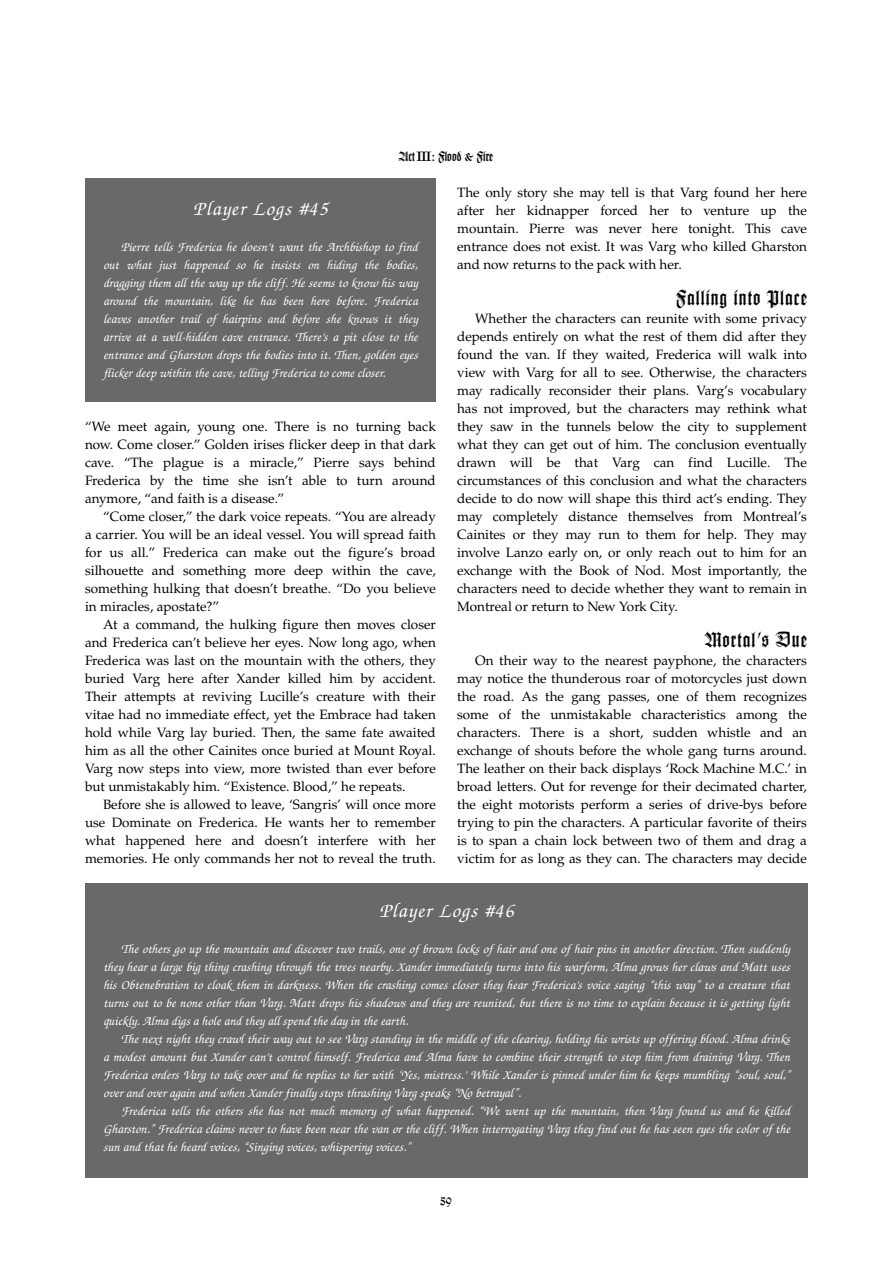
<style>
.page{position:relative;width:893px;height:1263px;background:#fff}
.page>*{position:absolute;margin:0;border:0;box-sizing:border-box;transform-origin:0 0}
.t1{font:21px "Wilhelm Klingspor";letter-spacing:.05em;color:#000}
.t2{font:italic 500 21px "URW Chancery L";letter-spacing:.05em;color:#fff}
.t3{font:13.5px/18px "URW Palladio L Roma";color:#000;text-align:justify}
.t4{font:italic 500 13.5px/18px "URW Chancery L";color:#fff;text-align:justify}
.t5{font:13.5px "Wilhelm Klingspor";color:#000}
.s1{font-family:"URW Palladio L Roma"}
</style>
<div class="page">
<div style="left:85px;top:179px;width:351px;height:223px;background:#696969"></div>
<div style="left:85px;top:883px;width:723px;height:295px;background:#696969"></div>
<p class="t5" style="left:399px;top:151px;width:96px">Act<span class="s1">III</span>: Flood &amp; Fire</p>
<h1 class="t2" style="left:193px;top:200px;width:136px">Player Logs #45</h1>
<p class="t4" style="left:103px;top:239px;width:316px;text-indent:18px">Pierre tells Frederica he doesn’t want the Archbishop to find out what just happened so he insists on hiding the bodies, dragging them all the way up the cliff. He seems to know his way around the mountain, like he has been here before. Frederica leaves another trail of hairpins and before she knows it they arrive at a well-hidden cave entrance. There’s a pit close to the entrance and Gharston drops the bodies into it. Then, golden eyes flicker deep within the cave, telling Frederica to come closer.</p>
<p class="t3" style="left:85px;top:419px;width:352px">“We meet again, young one. There is no turning back now. Come closer.” Golden irises flicker deep in that dark cave. “The plague is a miracle,” Pierre says behind Frederica by the time she isn’t able to turn around anymore, “and faith is a disease.”</p>
<p class="t3" style="left:85px;top:509px;width:352px;text-indent:18px">“Come closer,” the dark voice repeats. “You are already a carrier. You will be an ideal vessel. You will spread faith for us all.” Frederica can make out the figure’s broad silhouette and something more deep within the cave, something hulking that doesn’t breathe. “Do you believe in miracles, apostate?”</p>
<p class="t3" style="left:85px;top:617px;width:352px;text-indent:18px">At a command, the hulking figure then moves closer and Frederica can’t believe her eyes. Now long ago, when Frederica was last on the mountain with the others, they buried Varg here after Xander killed him by accident.<br>Their attempts at reviving Lucille’s creature with their vitae had no immediate effect, yet the Embrace had taken hold while Varg lay buried. Then, the same fate awaited him as all the other Cainites once buried at Mount Royal.<br>Varg now steps into view, more twisted than ever before but unmistakably him. “Existence. Blood,” he repeats.</p>
<p class="t3" style="left:85px;top:797px;width:352px;text-indent:18px">Before she is allowed to leave, ‘Sangris’ will once more use Dominate on Frederica. He wants her to remember what happened here and doesn’t interfere with her memories. He only commands her not to reveal the truth.</p>
<p class="t3" style="left:457px;top:185px;width:351px">The only story she may tell is that Varg found her here after her kidnapper forced her to venture up the mountain. Pierre was never here tonight. This cave entrance does not exist. It was Varg who killed Gharston and now returns to the pack with her.</p>
<h1 class="t1" style="left:676px;top:289px;width:133px">Falling into Place</h1>
<p class="t3" style="left:457px;top:311px;width:351px;text-indent:18px">Whether the characters can reunite with some privacy depends entirely on what the rest of them did after they found the van. If they waited, Frederica will walk into view with Varg for all to see. Otherwise, the characters may radically reconsider their plans. Varg’s vocabulary has not improved, but the characters may rethink what they saw in the tunnels below the city to supplement what they can get out of him. The conclusion eventually drawn will be that Varg can find Lucille. The circumstances of this conclusion and what the characters decide to do now will shape this third act’s ending. They may completely distance themselves from Montreal’s Cainites or they may run to them for help. They may involve Lanzo early on, or only reach out to him for an exchange with the Book of Nod. Most importantly, the characters need to decide whether they want to remain in Montreal or return to New York City.</p>
<h1 class="t1" style="left:705px;top:631px;width:104px">Mortal’s Due</h1>
<p class="t3" style="left:457px;top:653px;width:351px;text-indent:18px">On their way to the nearest payphone, the characters may notice the thunderous roar of motorcycles just down the road. As the gang passes, one of them recognizes some of the unmistakable characteristics among the characters. There is a short, sudden whistle and an exchange of shouts before the whole gang turns around.<br>The leather on their back displays ‘Rock Machine M.C.’ in broad letters. Out for revenge for their decimated charter, the eight motorists perform a series of drive-bys before trying to pin the characters. A particular favorite of theirs is to span a chain lock between two of them and drag a victim for as long as they can. The characters may decide</p>
<h1 class="t2" style="left:379px;top:902px;width:136px">Player Logs #46</h1>
<p class="t4" style="left:103px;top:941px;width:688px;text-indent:18px">The others go up the mountain and discover two trails, one of brown locks of hair and one of hair pins in another direction. Then suddenly they hear a large big thing crashing through the trees nearby. Xander immediately turns into his warform, Alma grows her claws and Matt uses his Obtenebration to cloak them in darkness. When the crashing comes closer they hear Frederica’s voice saying “this way” to a creature that turns out to be none other than Varg. Matt drops his shadows and they are reunited, but there is no time to explain because it is getting light quickly. Alma digs a hole and they all spend the day in the earth.</p>
<p class="t4" style="left:103px;top:1031px;width:688px;text-indent:18px">The next night they crawl their way out to see Varg standing in the middle of the clearing, holding his wrists up offering blood. Alma drinks a modest amount but Xander can’t control himself. Frederica and Alma have to combine their strength to stop him from draining Varg. Then Frederica orders Varg to take over and he replies to her with ‘Yes, mistress.’ While Xander is pinned under him he keeps mumbling “soul, soul,” over and over again and when Xander finally stops thrashing Varg speaks “No betrayal”.</p>
<p class="t4" style="left:103px;top:1103px;width:688px;text-indent:18px">Frederica tells the others she has not much memory of what happened. “We went up the mountain, then Varg found us and he killed Gharston.” Frederica claims never to have been near the van or the cliff. When interrogating Varg they find out he has seen eyes the color of the sun and that he heard voices, “Singing voices, whispering voices.”</p>
<p class="t5" style="left:440px;top:1195px;width:13px">59</p>
</div>
